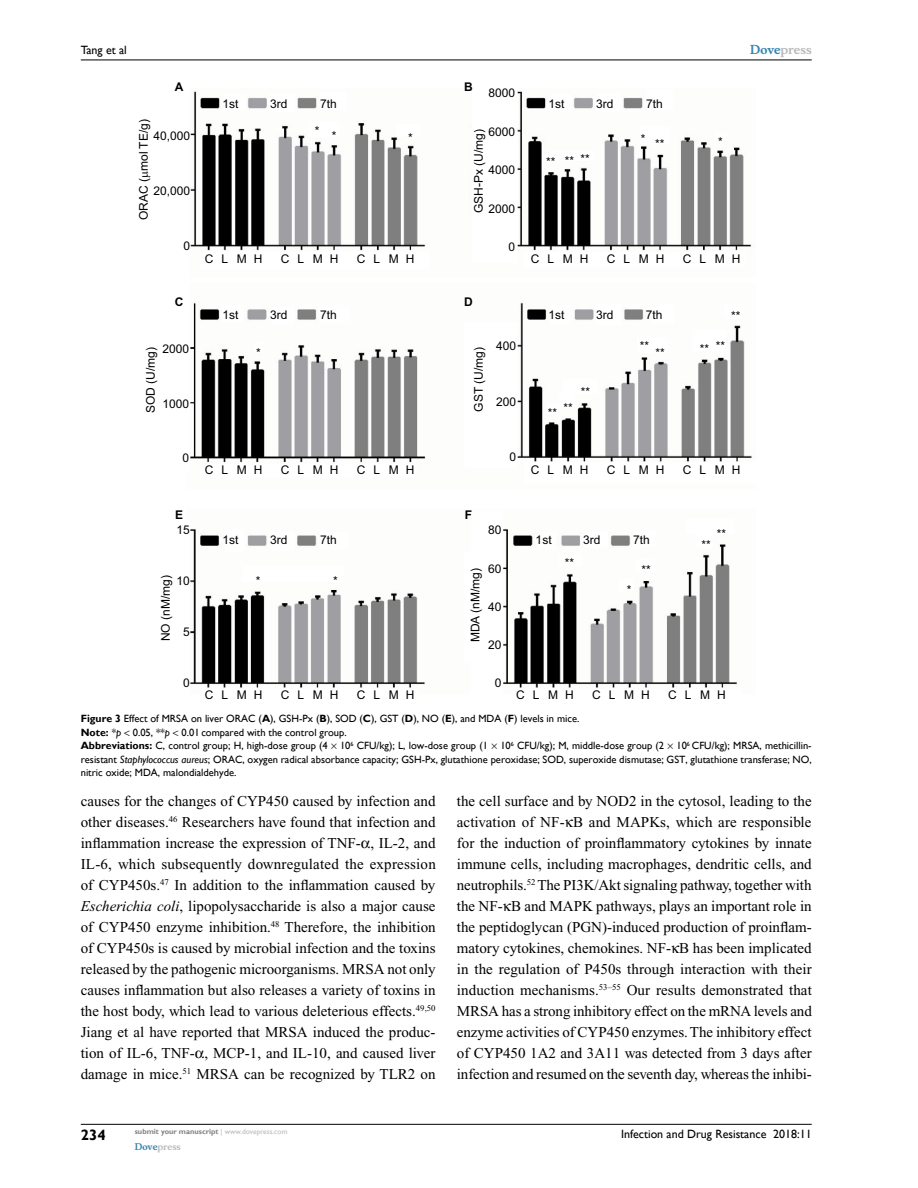
<style>
.page{position:relative;width:918px;height:1188px;background:#fff}
.page>*{position:absolute;margin:0;border:0;box-sizing:border-box;transform-origin:0 0}
.t1{font:15px/21px "Times New Roman";letter-spacing:-.005em;color:#000;text-align:justify}
.t2{font:700 15px "Gill Sans";color:#000}
.t3{font:12px "Arial";color:#000}
.t4{font:12px "Gill Sans";color:#000}
.t5{font:700 12px "Musee";color:#b8babc}
.t6{font:700 12px "Arial";color:#000}
.t7{font:10.5px/13.5px "Gill Sans";color:#000}
.t8{font:700 9px "Musee";color:#b8babc}
.t9{font:700 7.5px "Gill Sans";color:#808285}
.s1{color:#3785ad}
.s2{font-weight:700}
.s3{font-style:italic}
.s4{font-weight:400;color:#b8babc}
</style>
<div class="page">
<hr style="left:81px;top:1124px;width:731px;height:1px;background:#000">
<hr style="left:81px;top:60px;width:731px;height:1px;background:#000">
<img style="left:190px;top:91px;width:562px;height:597px">
<p class="t4" style="left:81px;top:43px;width:48px">Tang et al</p>
<p class="t6" style="left:175px;top:78px;width:10px">A</p>
<p class="t6" style="left:464px;top:78px;width:10px">B</p>
<p class="t3" style="left:223px;top:95px;width:18px">1st</p>
<p class="t3" style="left:270px;top:95px;width:19px">3rd</p>
<p class="t3" style="left:320px;top:95px;width:18px">7th</p>
<p class="t3" style="left:489px;top:85px;width:28px">8000</p>
<p class="t3" style="left:548px;top:95px;width:18px">1st</p>
<p class="t3" style="left:596px;top:95px;width:19px">3rd</p>
<p class="t3" style="left:646px;top:95px;width:18px">7th</p>
<p class="t3" style="left:135px;top:220px;width:102px;rotate:-90deg">ORAC ( mol TE/g)</p>
<p class="t3" style="left:470px;top:213px;width:85px;rotate:-90deg">GSH-Px (U/mg)</p>
<p class="t3" style="left:315px;top:123px;width:6px">*</p>
<p class="t3" style="left:489px;top:124px;width:28px">6000</p>
<p class="t3" style="left:332px;top:127px;width:6px">*</p>
<p class="t3" style="left:153px;top:127px;width:38px">40,000</p>
<p class="t3" style="left:408px;top:130px;width:6px">*</p>
<p class="t3" style="left:641px;top:130px;width:6px">*</p>
<p class="t3" style="left:546px;top:152px;width:45px">** ** **</p>
<p class="t3" style="left:489px;top:161px;width:28px">4000</p>
<p class="t3" style="left:153px;top:182px;width:38px">20,000</p>
<p class="t3" style="left:489px;top:201px;width:28px">2000</p>
<p class="t3" style="left:183px;top:237px;width:8px">0</p>
<p class="t3" style="left:509px;top:238px;width:8px">0</p>
<p class="t3" style="left:655px;top:136px;width:11px">**</p>
<p class="t3" style="left:718px;top:134px;width:6px">*</p>
<p class="t3" style="left:205px;top:250px;width:59px">CLMH</p>
<p class="t3" style="left:281px;top:250px;width:59px">CLMH</p>
<p class="t3" style="left:357px;top:250px;width:59px">CLMH</p>
<p class="t3" style="left:531px;top:250px;width:59px">CLMH</p>
<p class="t3" style="left:607px;top:250px;width:59px">CLMH</p>
<p class="t3" style="left:683px;top:250px;width:59px">CLMH</p>
<p class="t5" style="left:750px;top:43px;width:63px"><span class="s1">Dove</span>press</p>
<p class="t6" style="left:175px;top:294px;width:10px">C</p>
<p class="t6" style="left:464px;top:294px;width:10px">D</p>
<p class="t3" style="left:223px;top:306px;width:18px">1st</p>
<p class="t3" style="left:270px;top:306px;width:19px">3rd</p>
<p class="t3" style="left:320px;top:306px;width:18px">7th</p>
<p class="t3" style="left:548px;top:306px;width:18px">1st</p>
<p class="t3" style="left:596px;top:306px;width:19px">3rd</p>
<p class="t3" style="left:646px;top:306px;width:18px">7th</p>
<p class="t3" style="left:162px;top:341px;width:28px">2000</p>
<p class="t3" style="left:142px;top:413px;width:67px;rotate:-90deg">SOD (U/mg)</p>
<p class="t3" style="left:162px;top:395px;width:28px">1000</p>
<p class="t3" style="left:256px;top:344px;width:6px">*</p>
<p class="t3" style="left:470px;top:412px;width:66px;rotate:-90deg">GST (U/mg)</p>
<p class="t3" style="left:496px;top:338px;width:22px">400</p>
<p class="t3" style="left:496px;top:393px;width:22px">200</p>
<p class="t3" style="left:563px;top:399px;width:11px">**</p>
<p class="t3" style="left:548px;top:405px;width:11px">**</p>
<p class="t3" style="left:581px;top:384px;width:11px">**</p>
<p class="t3" style="left:640px;top:338px;width:11px">**</p>
<p class="t3" style="left:655px;top:344px;width:11px">**</p>
<p class="t3" style="left:731px;top:308px;width:11px">**</p>
<p class="t3" style="left:700px;top:339px;width:27px">** **</p>
<p class="t3" style="left:182px;top:449px;width:8px">0</p>
<p class="t3" style="left:510px;top:448px;width:8px">0</p>
<p class="t3" style="left:205px;top:462px;width:59px">CLMH</p>
<p class="t3" style="left:281px;top:462px;width:59px">CLMH</p>
<p class="t3" style="left:357px;top:462px;width:59px">CLMH</p>
<p class="t3" style="left:531px;top:462px;width:59px">CLMH</p>
<p class="t3" style="left:607px;top:462px;width:59px">CLMH</p>
<p class="t3" style="left:683px;top:462px;width:59px">CLMH</p>
<p class="t6" style="left:175px;top:506px;width:10px">E</p>
<p class="t6" style="left:465px;top:506px;width:9px">F</p>
<p class="t3" style="left:176px;top:522px;width:15px">15</p>
<p class="t3" style="left:222px;top:531px;width:18px">1st</p>
<p class="t3" style="left:488px;top:522px;width:15px">80</p>
<p class="t3" style="left:270px;top:531px;width:19px">3rd</p>
<p class="t3" style="left:320px;top:531px;width:18px">7th</p>
<p class="t3" style="left:536px;top:532px;width:18px">1st</p>
<p class="t3" style="left:583px;top:532px;width:19px">3rd</p>
<p class="t3" style="left:633px;top:532px;width:18px">7th</p>
<p class="t3" style="left:565px;top:554px;width:11px">**</p>
<p class="t3" style="left:488px;top:560px;width:15px">60</p>
<p class="t3" style="left:157px;top:641px;width:67px;rotate:-90deg">NO (nM/mg)</p>
<p class="t3" style="left:467px;top:642px;width:76px;rotate:-90deg">MDA (nM/mg)</p>
<p class="t3" style="left:256px;top:573px;width:6px">*</p>
<p class="t3" style="left:333px;top:573px;width:6px">*</p>
<p class="t3" style="left:176px;top:573px;width:15px">10</p>
<p class="t3" style="left:488px;top:598px;width:15px">40</p>
<p class="t3" style="left:183px;top:623px;width:8px">5</p>
<p class="t3" style="left:488px;top:636px;width:15px">20</p>
<p class="t3" style="left:183px;top:675px;width:8px">0</p>
<p class="t3" style="left:495px;top:675px;width:8px">0</p>
<p class="t3" style="left:627px;top:581px;width:6px">*</p>
<p class="t3" style="left:641px;top:562px;width:11px">**</p>
<p class="t3" style="left:717px;top:525px;width:11px">**</p>
<p class="t3" style="left:701px;top:536px;width:11px">**</p>
<p class="t3" style="left:205px;top:687px;width:10px">C</p>
<p class="t3" style="left:222px;top:687px;width:42px">LMH</p>
<p class="t3" style="left:281px;top:687px;width:59px">CLMH</p>
<p class="t3" style="left:357px;top:687px;width:59px">CLMH</p>
<p class="t3" style="left:516px;top:687px;width:10px">C</p>
<p class="t3" style="left:533px;top:687px;width:42px">LMH</p>
<p class="t3" style="left:592px;top:687px;width:59px">CLMH</p>
<p class="t3" style="left:668px;top:687px;width:59px">CLMH</p>
<p class="t7" style="left:81px;top:712px;width:732px;text-indent:218px">-Px (<span class="s2">B</span>), SOD (<span class="s2">C</span>), GST (<span class="s2">D</span>), NO (<span class="s2">E</span>), and MDA (<span class="s2">F</span>) levels in mice.<br><span class="s2">Note:</span> *<span class="s3">p</span> 0.05, **<span class="s3">p</span> 0.01 compared with the control group.<br><span class="s2">Abbreviations:</span> C, control group; H, high-dose group (4 10<sup>6</sup> CFU/kg); L, low-dose group (1 10<sup>6</sup> CFU/kg); M, middle-dose group (2 10<sup>6</sup> CFU/kg); MRSA, methicillin&shy;resistant <span class="s3">Staphylococcus aureus</span>; ORAC, oxygen radical absorbance capacity; GSH</p>
<p class="t7" style="left:81px;top:712px;width:206px"><span class="s2">Figure 3</span> Effect of MRSA on liver ORAC (<span class="s2">A</span>), GSH</p>
<p class="t7" style="left:422px;top:753px;width:392px">-Px, glutathione peroxidase; SOD, superoxide dismutase; GST, glutathione transferase; NO,</p>
<p class="t7" style="left:81px;top:766px;width:157px">nitric oxide; MDA, malondialdehyde.</p>
<p class="t1" style="left:81px;top:791px;width:357px">causes for the changes of CYP450 caused by infection and other diseases.<sup>46</sup> Researchers have found that infection and inflammation increase the expression of TNF- , IL-2, and IL-6, which subsequently downregulated the expression of CYP450s.<sup>47</sup> In addition to the inflammation caused by <span class="s3">Escherichia coli</span>, lipopolysaccharide is also a major cause of CYP450 enzyme inhibition.<sup>48</sup> Therefore, the inhibition of CYP450s is caused by microbial infection and the toxins released by the pathogenic microorganisms. MRSA not only causes inflammation but also releases a variety of toxins in the host body, which lead to various deleterious effects.<sup>49,50<br></sup>Jiang et al have reported that MRSA induced the produc&shy;tion of IL-6, TNF- , MCP-1, and IL-10, and caused liver damage in mice.<sup>51</sup> MRSA can be recognized by TLR2 on</p>
<p class="t1" style="left:457px;top:791px;width:357px">the cell surface and by NOD2 in the cytosol, leading to the activation of NF- B and MAPKs, which are responsible for the induction of proinflammatory cytokines by innate immune cells, including macrophages, dendritic cells, and neutrophils.<sup>52</sup> The PI3K/Akt signaling pathway, together with the NF- B and MAPK pathways, plays an important role in the peptidoglycan (PGN)-induced production of proinflam&shy;matory cytokines, chemokines. NF- B has been implicated in the regulation of P450s through interaction with their induction mechanisms.<sup>53–55</sup> Our results demonstrated that MRSA has a strong inhibitory effect on the mRNA levels and enzyme activities of CYP450 enzymes. The inhibitory effect of CYP450 1A2 and 3A11 was detected from 3 days after infection and resumed on the seventh day, whereas the inhibi-</p>
<p class="t2" style="left:81px;top:1126px;width:26px">234</p>
<p class="t9" style="left:135px;top:1127px;width:154px">submit your manuscript <span class="s4">| www.dovepress.com</span></p>
<p class="t8" style="left:135px;top:1141px;width:48px"><span class="s1">Dove</span>press</p>
<p class="t4" style="left:621px;top:1127px;width:192px">Infection and Drug Resistance 2018:11</p>
</div>
